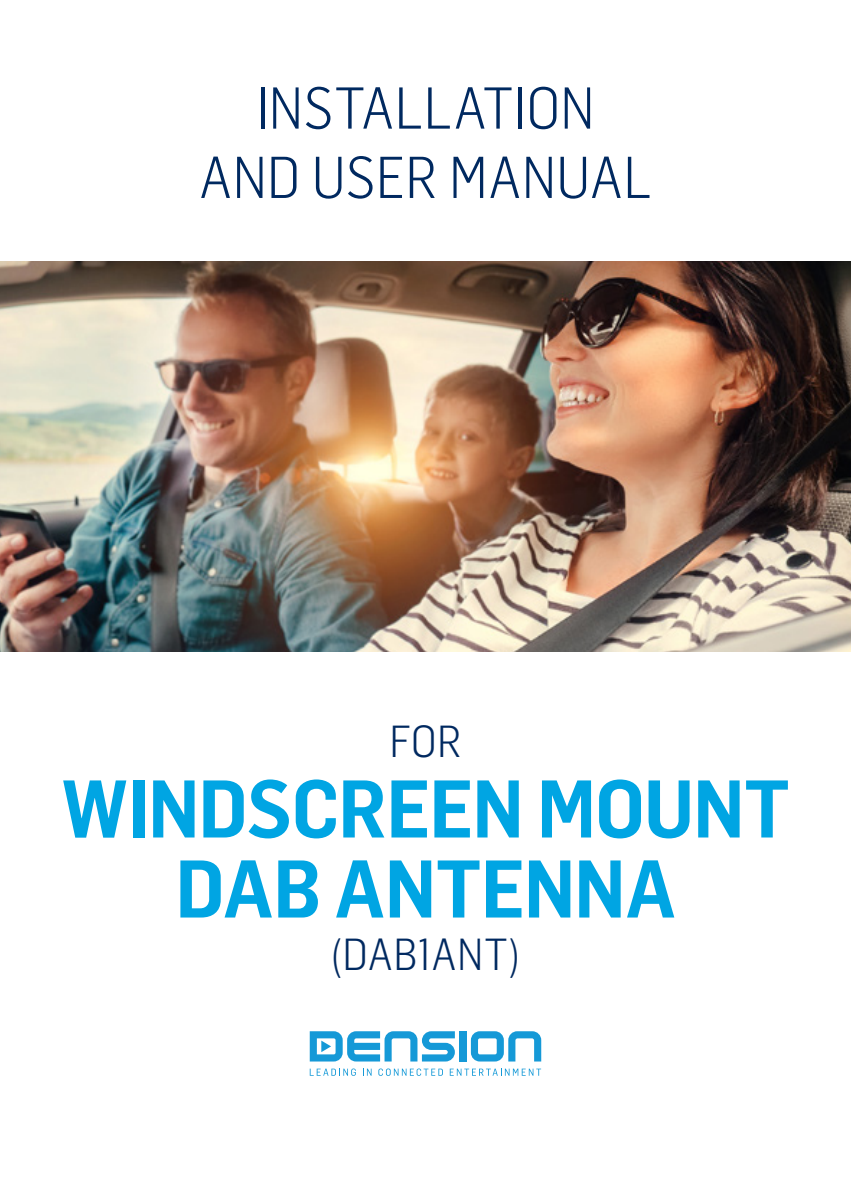
<style>
.page{position:relative;width:851px;height:1191px;background:#fff}
.page>*{position:absolute;margin:0;border:0;box-sizing:border-box;transform-origin:0 0}
.t1{font:600 80px "Flama Semicondensed";letter-spacing:-.015em;color:#00a5e3}
.Cim{font:300 57.6px/69.2px "Flama Semicondensed";letter-spacing:.005em;color:#002960;text-align:center}
.t2{font:300 44px "Flama Semicondensed";letter-spacing:.01em;color:#002960}
</style>
<div class="page">
<img style="left:0;top:261px;width:850px;height:390px">
<div style="left:459px;top:1031px;width:7px;height:30px;background:#1599d7"></div>
<svg style="left:471px;top:1031px;width:70px;height:30px"></svg>
<svg style="left:310px;top:1031px;width:145px;height:30px"></svg>
<svg style="left:310px;top:1068px;width:46px;height:7px"></svg>
<svg style="left:363px;top:1068px;width:8px;height:7px"></svg>
<svg style="left:378px;top:1068px;width:65px;height:7px"></svg>
<svg style="left:449px;top:1068px;width:92px;height:7px"></svg>
<p class="Cim" style="left:199px;top:71px;width:453px">INSTALLATION<br>AND USER MANUAL</p>
<p class="t2" style="left:389px;top:713px;width:73px">FOR</p>
<p class="t1" style="left:61px;top:757px;width:729px">WINDSCREEN MOUNT</p>
<p class="t1" style="left:175px;top:837px;width:502px">DAB ANTENNA</p>
<p class="t2" style="left:331px;top:926px;width:189px">(DAB1ANT)</p>
</div>
